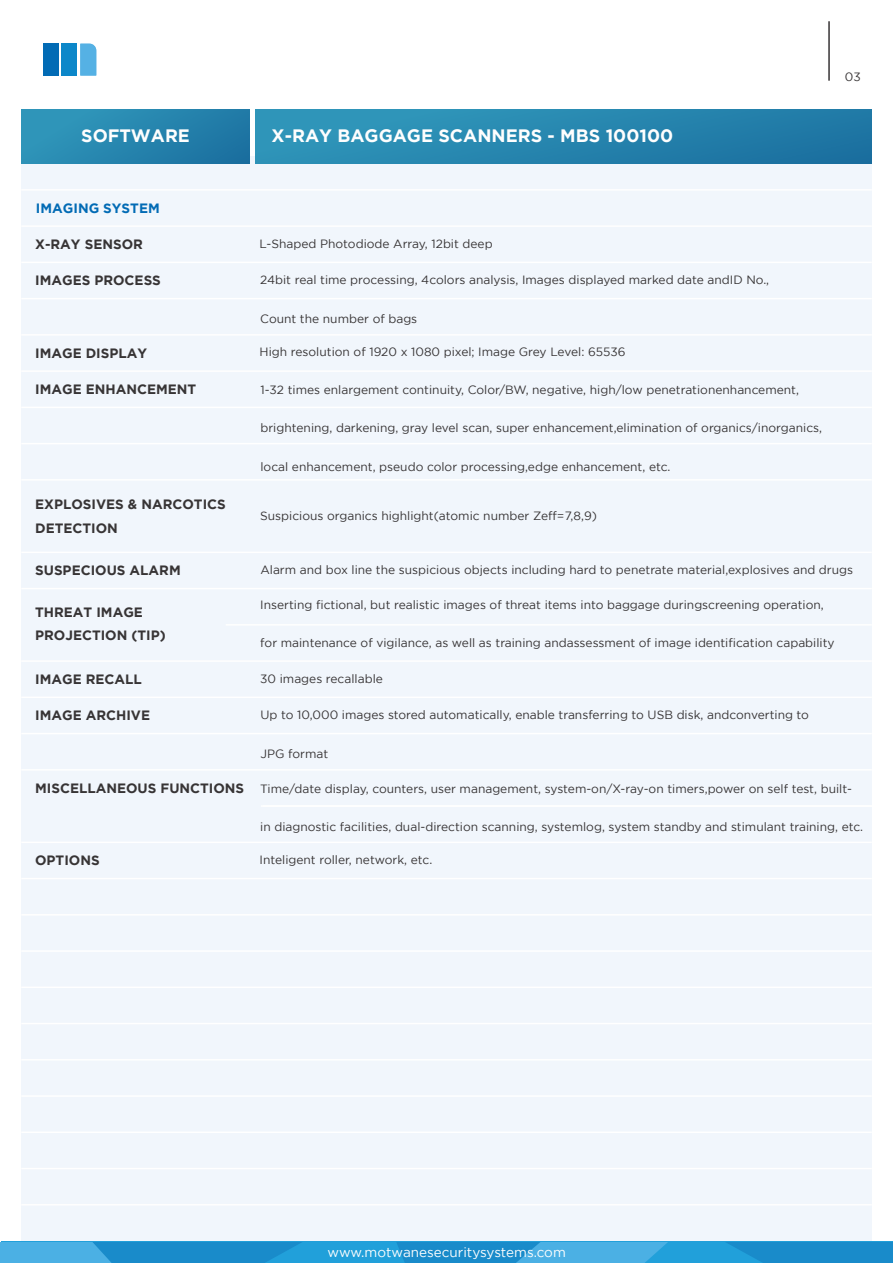
<style>
.page{position:relative;width:893px;height:1263px;background:#fff}
.page>*{position:absolute;margin:0;border:0;box-sizing:border-box;transform-origin:0 0}
.t1{font:700 18px "Gotham";color:#fefefe}
.t2{font:700 13.5px/23.5px "Gotham";color:#373435}
.t3{font:13.5px "Gotham";color:#fefefe}
.t4{font:700 13.5px "Gotham";color:#026bb5}
.t5{font:12px "Gotham";color:#373435}
.s1{font-weight:700;font-size:13.5px}
</style>
<div class="page">
<div style="left:43px;top:44px;width:15px;height:32px;background:#026bb5"></div>
<div style="left:61px;top:44px;width:16px;height:32px;background:#0c87c9"></div>
<div style="left:21px;top:156px;width:851px;height:1086px;background:#f1f6fc"></div>
<div style="left:21px;top:109px;width:228px;height:54px;background:linear-gradient(to right,#3098bb,#1d74a2)"></div>
<div style="left:256px;top:109px;width:616px;height:54px;background:linear-gradient(to right,#3097bb,#1d74a2)"></div>
<hr style="left:21px;top:733px;width:851px;height:1px;background:#fff">
<hr style="left:21px;top:588px;width:851px;height:1px;background:#fff">
<hr style="left:21px;top:769px;width:851px;height:1px;background:#fff">
<hr style="left:261px;top:805px;width:621px;height:2px;background:#fff">
<hr style="left:21px;top:660px;width:851px;height:2px;background:#fff">
<hr style="left:226px;top:624px;width:646px;height:2px;background:#fff">
<div style="left:43px;top:44px;width:16px;height:31px;background:#026bb5"></div>
<svg style="left:80px;top:44px;width:16px;height:32px"></svg>
<hr style="left:21px;top:841px;width:851px;height:2px;background:#fff">
<hr style="left:21px;top:878px;width:851px;height:1px;background:#fff">
<hr style="left:21px;top:914px;width:851px;height:1px;background:#fff">
<hr style="left:21px;top:950px;width:851px;height:2px;background:#fff">
<hr style="left:21px;top:986px;width:851px;height:2px;background:#fff">
<hr style="left:21px;top:1023px;width:851px;height:1px;background:#fff">
<hr style="left:21px;top:1059px;width:851px;height:1px;background:#fff">
<hr style="left:21px;top:1095px;width:851px;height:2px;background:#fff">
<hr style="left:21px;top:1131px;width:851px;height:2px;background:#fff">
<hr style="left:21px;top:1168px;width:851px;height:1px;background:#fff">
<hr style="left:21px;top:1204px;width:851px;height:1px;background:#fff">
<hr style="left:21px;top:225px;width:851px;height:2px;background:#fff">
<hr style="left:21px;top:262px;width:851px;height:1px;background:#fff">
<hr style="left:21px;top:298px;width:851px;height:1px;background:#fff">
<hr style="left:21px;top:370px;width:851px;height:2px;background:#fff">
<hr style="left:21px;top:334px;width:851px;height:2px;background:#fff">
<hr style="left:21px;top:407px;width:851px;height:1px;background:#fff">
<hr style="left:21px;top:443px;width:851px;height:1px;background:#fff">
<hr style="left:21px;top:552px;width:851px;height:1px;background:#fff">
<hr style="left:21px;top:479px;width:851px;height:2px;background:#fff">
<hr style="left:21px;top:189px;width:851px;height:2px;background:#fff">
<hr style="left:828px;top:21px;width:2px;height:60px;background:#373435">
<div style="left:2px;top:1242px;width:891px;height:21px;background:#21a0da"></div>
<svg style="left:726px;top:1242px;width:167px;height:21px"></svg>
<svg style="left:0;top:1242px;width:302px;height:21px"></svg>
<svg style="left:396px;top:1242px;width:272px;height:21px"></svg>
<hr style="left:21px;top:696px;width:851px;height:2px;background:#fff">
<h1 class="t1" style="left:81px;top:129px;width:110px">SOFTWARE</h1>
<h1 class="t1" style="left:272px;top:129px;width:403px">X-RAY BAGGAGE SCANNERS - MBS 100100</h1>
<p class="t5" style="left:845px;top:72px;width:17px">03</p>
<p class="t4" style="left:36px;top:203px;width:125px">IMAGING SYSTEM</p>
<p class="t2" style="left:35px;top:233px;width:109px">X-RAY SENSOR</p>
<p class="t5" style="left:260px;top:239px;width:235px">L-Shaped Photodiode Array, 12bit deep</p>
<p class="t2" style="left:35px;top:270px;width:127px">IMAGES PROCESS</p>
<p class="t5" style="left:260px;top:276px;width:510px">24bit real time processing, 4colors analysis, Images displayed marked date andID No.,</p>
<p class="t5" style="left:260px;top:314px;width:159px">Count the number of bags</p>
<p class="t2" style="left:35px;top:342px;width:114px">IMAGE DISPLAY</p>
<p class="t5" style="left:260px;top:348px;width:367px">High resolution of 1920 x 1080 pixel; Image Grey Level: 65536</p>
<p class="t2" style="left:35px;top:378px;width:163px">IMAGE ENHANCEMENT</p>
<p class="t5" style="left:260px;top:385px;width:540px">1-32 times enlargement continuity, Color/BW, negative, high/low penetrationenhancement,</p>
<p class="t5" style="left:260px;top:423px;width:563px">brightening, darkening, gray level scan, super enhancement,elimination of organics/inorganics,</p>
<p class="t5" style="left:260px;top:462px;width:412px">local enhancement, pseudo color processing,edge enhancement, etc.</p>
<p class="t2" style="left:35px;top:493px;width:192px">EXPLOSIVES &amp; NARCOTICS<br>DETECTION</p>
<p class="t5" style="left:260px;top:511px;width:338px">Suspicious organics highlight(atomic number Zeff=7,8,9)</p>
<p class="t2" style="left:35px;top:559px;width:147px">SUSPECIOUS ALARM</p>
<p class="t5" style="left:260px;top:566px;width:594px">Alarm and box line the suspicious objects including hard to penetrate material,explosives and drugs</p>
<p class="t2" style="left:35px;top:601px;width:132px">THREAT IMAGE<br>PROJECTION (TIP)</p>
<p class="t5" style="left:260px;top:600px;width:565px">Inserting fictional, but realistic images of threat items into baggage duringscreening operation,</p>
<p class="t5" style="left:260px;top:639px;width:576px">for maintenance of vigilance, as well as training andassessment of image identification capability</p>
<p class="t2" style="left:35px;top:668px;width:108px">IMAGE RECALL</p>
<p class="t5" style="left:260px;top:674px;width:124px">30 images recallable</p>
<p class="t2" style="left:35px;top:704px;width:116px">IMAGE ARCHIVE</p>
<p class="t5" style="left:260px;top:711px;width:550px">Up to 10,000 images stored automatically, enable transferring to USB disk, andconverting to</p>
<p class="t5" style="left:260px;top:749px;width:69px">JPG format</p>
<p class="t5" style="left:35px;top:784px;width:818px"><span class="s1">MISCELLANEOUS FUNCTIONS</span> Time/date display, counters, user management, system-on/X-ray-on timers,power on self test, built-</p>
<p class="t5" style="left:260px;top:822px;width:604px">in diagnostic facilities, dual-direction scanning, systemlog, system standby and stimulant training, etc.</p>
<p class="t2" style="left:35px;top:849px;width:66px">OPTIONS</p>
<p class="t5" style="left:260px;top:855px;width:174px">Inteligent roller, network, etc.</p>
<p class="t3" style="left:328px;top:1247px;width:240px">www.motwanesecuritysystems.com</p>
</div>
